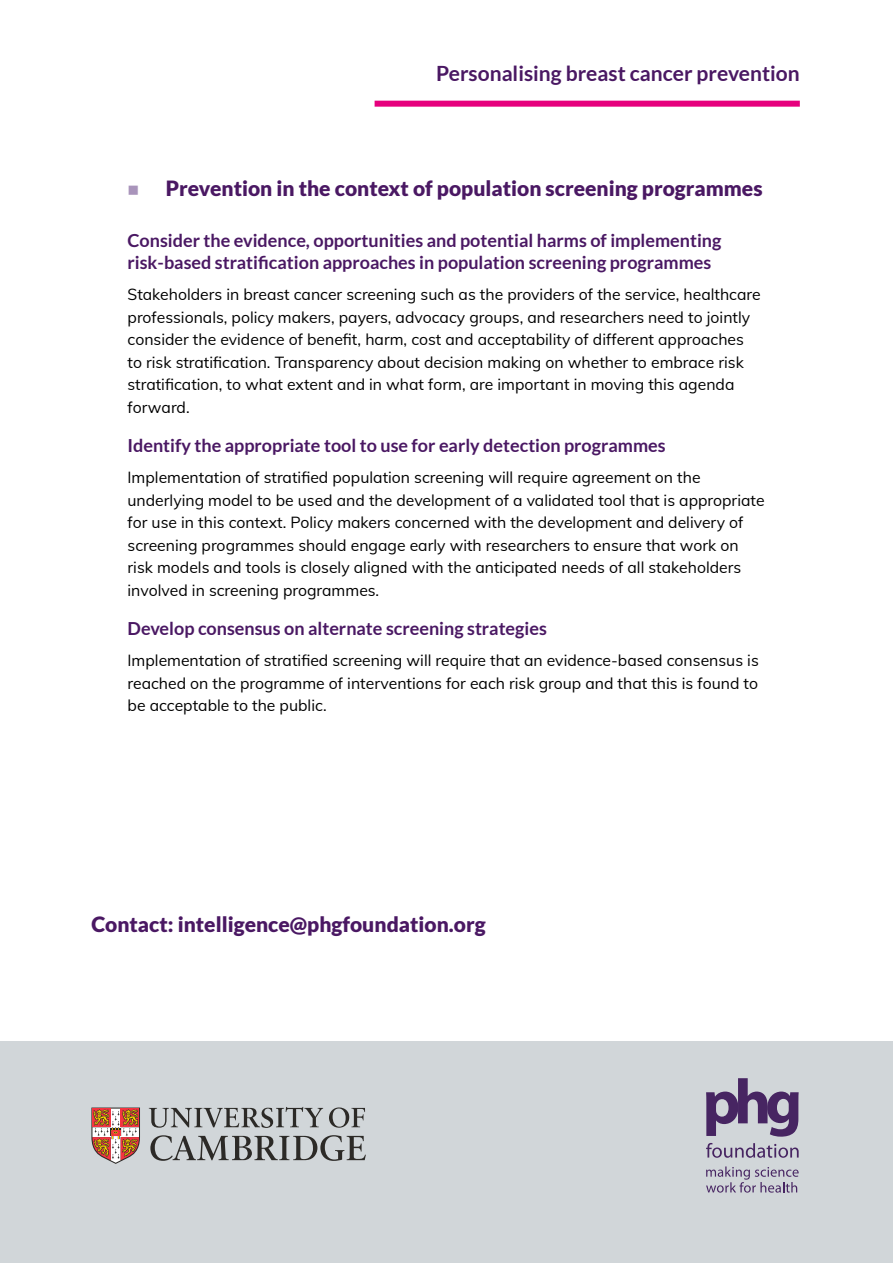
<style>
.page{position:relative;width:893px;height:1263px;background:#fff}
.page>*{position:absolute;margin:0;border:0;box-sizing:border-box;transform-origin:0 0}
.t1{font:900 21px "Lato";color:#4a1863}
.t2{font:700 21px "Lato";color:#4a1863}
.t3{font:700 18px/22.5px "Lato";color:#4a1863}
.t4{font:15.75px/22.5px "Muli";color:#000}
</style>
<div class="page">
<div style="left:0;top:1042px;width:893px;height:221px;background:#d1d6d9"></div>
<svg style="left:706px;top:1078px;width:93px;height:59px"></svg>
<svg style="left:706px;top:1143px;width:93px;height:15px"></svg>
<svg style="left:706px;top:1166px;width:93px;height:26px"></svg>
<div style="left:375px;top:101px;width:425px;height:6px;background:#e6007d"></div>
<svg style="left:91px;top:1107px;width:49px;height:57px;background:#c38c77"></svg>
<svg style="left:329px;top:1107px;width:36px;height:21px"></svg>
<svg style="left:150px;top:1135px;width:216px;height:26px"></svg>
<svg style="left:149px;top:1107px;width:174px;height:21px"></svg>
<h1 class="t2" style="left:436px;top:62px;width:365px">Personalising breast cancer prevention</h1>
<h1 class="t1" style="left:166px;top:175px;width:598px">Prevention in the context of population screening programmes</h1>
<p class="t3" style="left:128px;top:229px;width:595px">Consider the evidence, opportunities and potential harms of implementing risk-based stratification approaches in population screening programmes</p>
<p class="t4" style="left:128px;top:283px;width:635px">Stakeholders in breast cancer screening such as the providers of the service, healthcare professionals, policy makers, payers, advocacy groups, and researchers need to jointly consider the evidence of benefit, harm, cost and acceptability of different approaches to risk stratification. Transparency about decision making on whether to embrace risk stratification, to what extent and in what form, are important in moving this agenda forward.</p>
<p class="t3" style="left:128px;top:434px;width:540px">Identify the appropriate tool to use for early detection programmes</p>
<p class="t4" style="left:128px;top:466px;width:639px">Implementation of stratified population screening will require agreement on the underlying model to be used and the development of a validated tool that is appropriate for use in this context. Policy makers concerned with the development and delivery of screening programmes should engage early with researchers to ensure that work on risk models and tools is closely aligned with the anticipated needs of all stakeholders involved in screening programmes.</p>
<p class="t3" style="left:128px;top:617px;width:421px">Develop consensus on alternate screening strategies</p>
<p class="t4" style="left:128px;top:649px;width:633px;text-align:justify">Implementation of stratified screening will require that an evidence-based consensus is reached on the programme of interventions for each risk group and that this is found to be acceptable to the public.</p>
<h1 class="t1" style="left:91px;top:912px;width:396px">Contact: intelligence@phgfoundation.org</h1>
</div>
